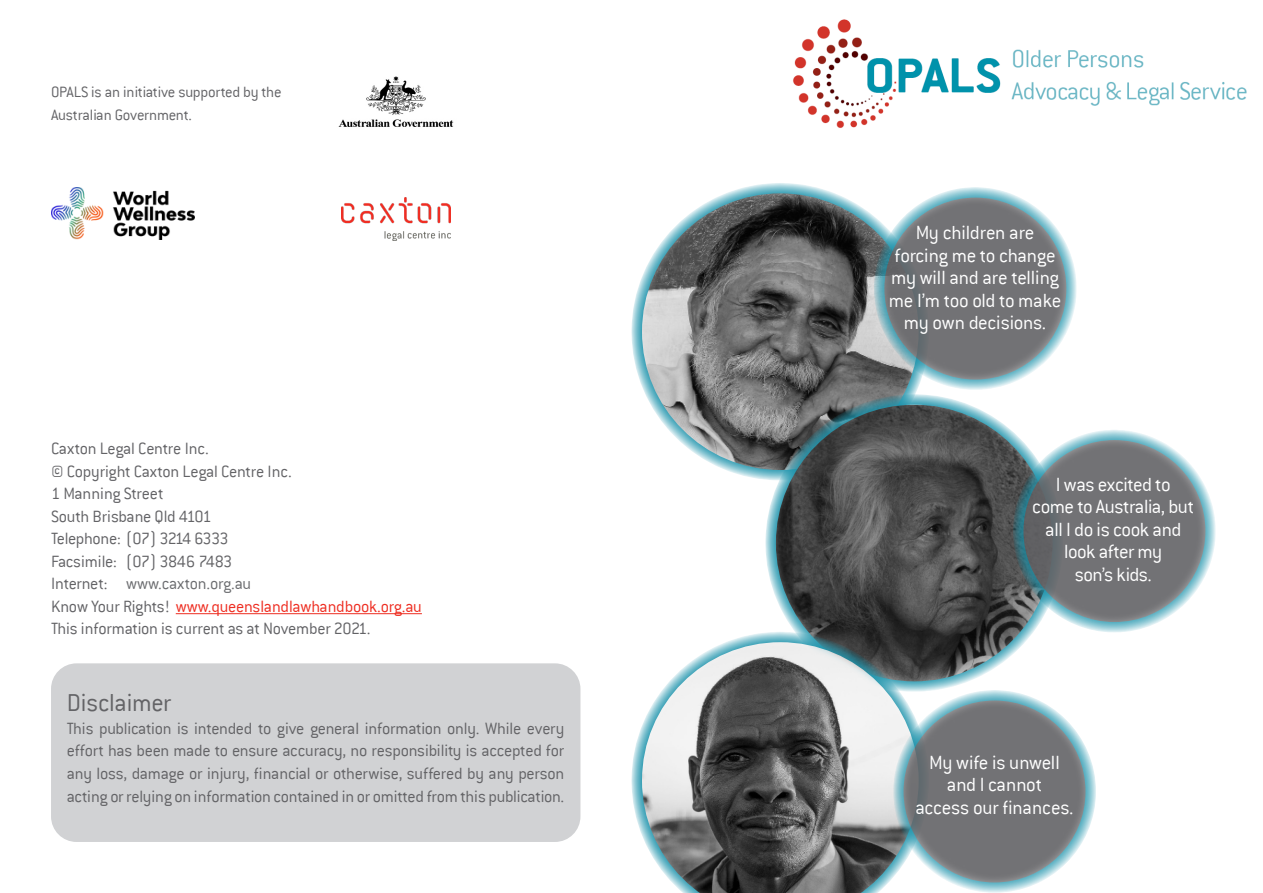
<style>
.page{position:relative;width:1263px;height:893px;background:#fff}
.page>*{position:absolute;margin:0;border:0;box-sizing:border-box;transform-origin:0 0}
.t1{font:300 27px "Conduit ITC";letter-spacing:-.01em;color:#636366}
.t2{font:300 21px/22.5px "Conduit ITC";letter-spacing:-.015em;color:#fff;text-align:center}
.t3{font:300 18px/22.5px "Conduit ITC";letter-spacing:-.015em;color:#636366}
.t4{font:300 18px "Conduit ITC";letter-spacing:-.015em;color:#ee2e22}
.t5{font:300 16.5px/22.5px "Conduit ITC";letter-spacing:-.015em;color:#636366}
.s1{color:#6c6d70}
.s2{color:#636366}
</style>
<div class="page">
<img style="left:642px;top:192px;width:282px;height:283px">
<div style="left:631px;top:183px;width:298px;height:297px;border:10px solid #1991aa;border-radius:50%"></div>
<img style="left:771px;top:405px;width:287px;height:276px">
<div style="left:765px;top:394px;width:298px;height:298px;border:10px solid #1991aa;border-radius:50%"></div>
<svg style="left:631px;top:632px;width:298px;height:261px"></svg>
<img style="left:793px;top:19px;width:454px;height:109px">
<svg style="left:879px;top:192px;width:193px;height:193px;background:#72787c"></svg>
<div style="left:874px;top:187px;width:203px;height:203px;border:10px solid #1991aa;border-radius:50%"></div>
<svg style="left:1018px;top:435px;width:193px;height:192px;background:#70767a"></svg>
<div style="left:1013px;top:430px;width:203px;height:202px;border:10px solid #1991aa;border-radius:50%"></div>
<svg style="left:898px;top:695px;width:193px;height:193px;background:#73787c"></svg>
<div style="left:893px;top:690px;width:203px;height:203px;border:10px solid #1991aa;border-radius:50%"></div>
<hr style="left:176px;top:613px;width:246px;height:1px;background:#ee2e22">
<div style="left:51px;top:663px;width:529px;height:179px;background:#d1d2d4;border-radius:26px"></div>
<img style="left:338px;top:76px;width:116px;height:51px">
<img style="left:342px;top:197px;width:108px;height:44px">
<img style="left:51px;top:187px;width:143px;height:52px">
<p class="t5" style="left:51px;top:81px;width:232px">OPALS is an initiative supported by the<br>Australian Government.</p>
<p class="t3" style="left:51px;top:437px;width:159px">Caxton Legal Centre Inc.</p>
<p class="t3" style="left:51px;top:460px;width:242px">© Copyright Caxton Legal Centre Inc.<br>1 Manning Street<br>South Brisbane Qld 4101</p>
<p class="t3" style="left:51px;top:527px;width:202px">Telephone: (07) 3214 6333<br>Facsimile: (07) 3846 7483<br>Internet: <span class="s1">www.caxton.org.au</span></p>
<p class="t4" style="left:51px;top:596px;width:372px"><span class="s2">Know Your Rights!</span> www.queenslandlawhandbook.org.au</p>
<p class="t3" style="left:51px;top:617px;width:321px">This information is current as at November 2021.</p>
<p class="t1" style="left:67px;top:688px;width:106px">Disclaimer</p>
<p class="t3" style="left:67px;top:717px;width:499px;text-align:justify">This publication is intended to give general information only. While every effort has been made to ensure accuracy, no responsibility is accepted for any loss, damage or injury, financial or otherwise, suffered by any person acting or relying on information contained in or omitted from this publication.</p>
<p class="t2" style="left:889px;top:222px;width:174px">My children are forcing me to change my will and are telling me I’m too old to make my own decisions.</p>
<p class="t2" style="left:1032px;top:473px;width:163px">I was excited to<br>come to Australia, but all I do is cook and look after my<br>son’s kids.</p>
<p class="t2" style="left:915px;top:751px;width:160px">My wife is unwell and I cannot<br>access our finances.</p>
</div>
